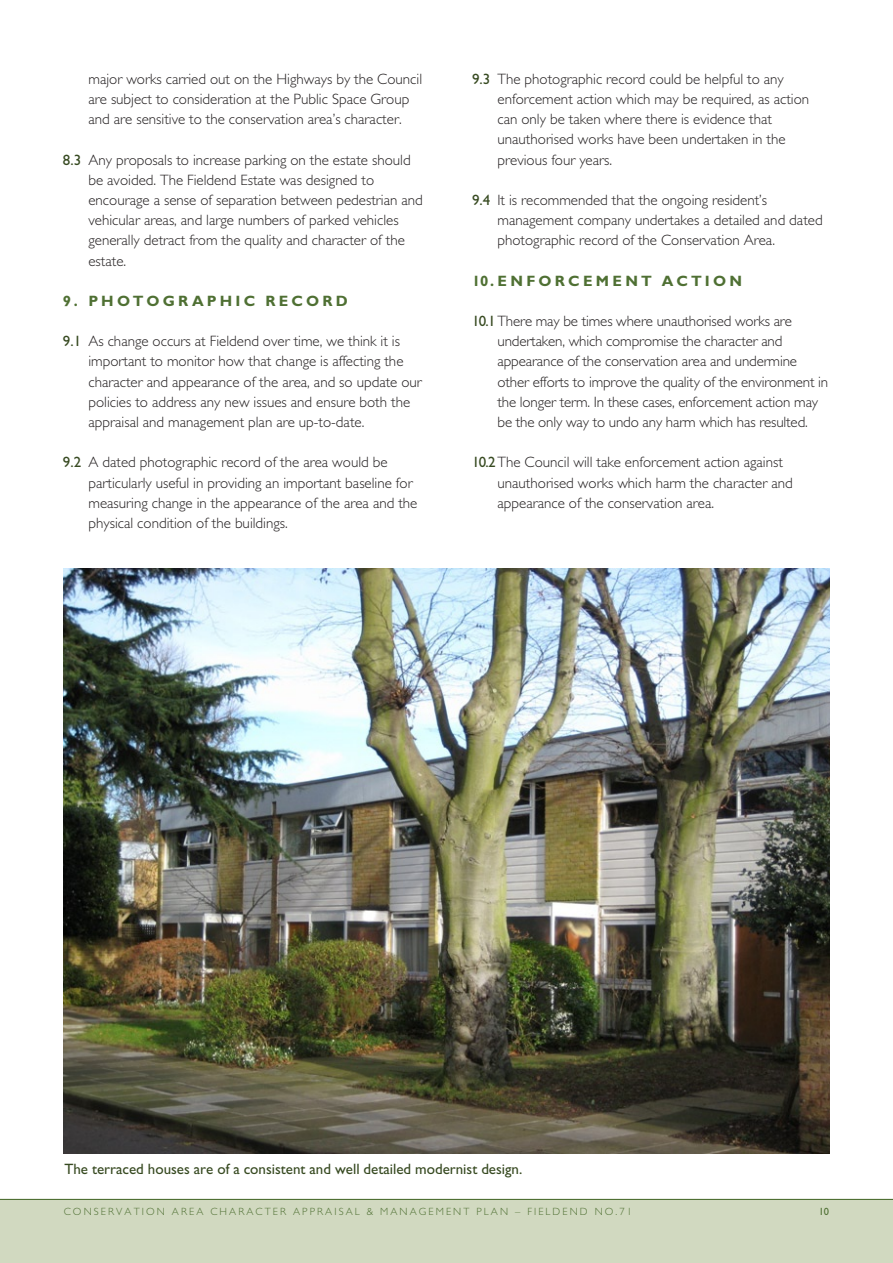
<style>
.page{position:relative;width:893px;height:1263px;background:#fff}
.page>*{position:absolute;margin:0;border:0;box-sizing:border-box;transform-origin:0 0}
.t1{font:300 15px/20.1px "Gill Sans";color:#231f20}
.t2{font:15px "Gill Sans";color:#374a21}
.t3{font:700 15px "Gill Sans";letter-spacing:.215em;color:#4f7033}
.t4{font:300 10.5px "Gill Sans";letter-spacing:.2em;color:#4f7033}
.t5{font:10.5px "Gill Sans";color:#4f7033}
.s1{font-weight:400;color:#374a21}
</style>
<div class="page">
<div style="left:0;top:1199px;width:893px;height:64px;background:#d1d9c0"></div>
<hr style="left:0;top:1199px;width:893px;height:1px;background:#4f7033">
<img style="left:64px;top:568px;width:765px;height:585px">
<p class="t1" style="left:88px;top:69px;width:335px">major works carried out on the Highways by the Council are subject to consideration at the Public Space Group and are sensitive to the conservation area’s character.</p>
<p class="t1" style="left:88px;top:150px;width:336px;text-indent:-26px"><span class="s1">8.3</span> Any proposals to increase parking on the estate should be avoided. The Fieldend Estate was designed to encourage a sense of separation between pedestrian and vehicular areas, and large numbers of parked vehicles generally detract from the quality and character of the estate.</p>
<p class="t3" style="left:63px;top:292px;width:286px">9. P HOTOGRAPHIC RECORD</p>
<p class="t1" style="left:88px;top:331px;width:335px;text-indent:-26px"><span class="s1">9.1</span> As change occurs at Fieldend over time, we think it is important to monitor how that change is affecting the character and appearance of the area, and so update our policies to address any new issues and ensure both the appraisal and management plan are up-to-date.</p>
<p class="t1" style="left:88px;top:452px;width:330px;text-indent:-26px"><span class="s1">9.2</span> A dated photographic record of the area would be particularly useful in providing an important baseline for measuring change in the appearance of the area and the physical condition of the buildings.</p>
<p class="t1" style="left:497px;top:69px;width:313px;text-indent:-26px"><span class="s1">9.3</span> The photographic record could be helpful to any enforcement action which may be required, as action can only be taken where there is evidence that unauthorised works have been undertaken in the previous four years.</p>
<p class="t1" style="left:497px;top:190px;width:327px;text-indent:-26px"><span class="s1">9.4</span> It is recommended that the ongoing resident’s management company undertakes a detailed and dated photographic record of the Conservation Area.</p>
<p class="t3" style="left:472px;top:272px;width:272px">10.E NFORCEMENT ACTION</p>
<p class="t1" style="left:497px;top:311px;width:332px;text-indent:-26px"><span class="s1">10.1</span>There may be times where unauthorised works are undertaken, which compromise the character and appearance of the conservation area and undermine other efforts to improve the quality of the environment in the longer term. In these cases, enforcement action may be the only way to undo any harm which has resulted.</p>
<p class="t1" style="left:497px;top:452px;width:297px;text-indent:-26px"><span class="s1">10.2</span>The Council will take enforcement action against unauthorised works which harm the character and appearance of the conservation area.</p>
<p class="t2" style="left:64px;top:1160px;width:460px">The terraced houses are of a consistent and well detailed modernist design.</p>
<p class="t4" style="left:64px;top:1205px;width:337px">CONSERVATION AREA CHARACTER APPRAISAL &amp; Mana</p>
<p class="t4" style="left:419px;top:1205px;width:19px">gement</p>
<p class="t4" style="left:476px;top:1205px;width:16px">Plan</p>
<p class="t4" style="left:515px;top:1205px;width:119px">– FIELDEND No .71</p>
<p class="t5" style="left:819px;top:1205px;width:12px">10</p>
</div>
